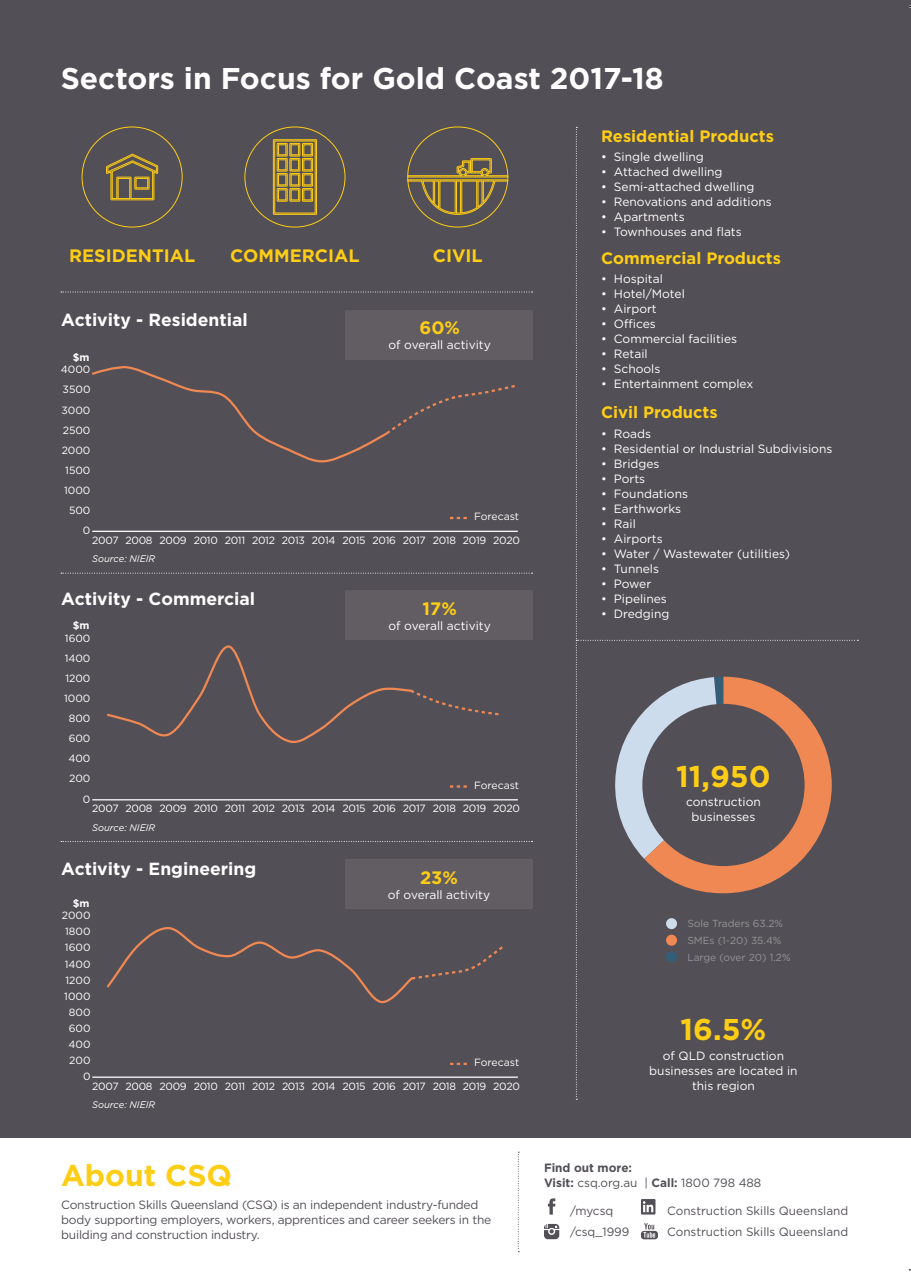
<style>
.page{position:relative;width:911px;height:1278px;background:#fff}
.page>*{position:absolute;margin:0;border:0;box-sizing:border-box;transform-origin:0 0}
.t1{font:700 30px "Gotham";color:#fff}
.t2{font:700 30px "Gotham";color:#fecd15}
.Breakout_Copy_Small{font:700 18px "Gotham";color:#fecd15}
.t3{font:700 17.55px "Gotham";color:#fff}
.t4{font:700 16.5px "Gotham";color:#fecd15}
.Breakout_Copy_Small-2{font:12px/15px "Gotham HTF";color:#fff;text-align:center}
.Body_Copy{font:12px/15px "Gotham HTF";letter-spacing:-.02em;color:#534f56}
.Body_Copy-2{font:12px "Gotham HTF";color:#534f56}
.Body_Copy-3{font:700 12px "Gotham";color:#534f56}
.t5{font:10.5px/12.6px "Gotham";letter-spacing:-.03em;color:#fff;text-align:right}
.t6{font:10.5px/20.1px "Gotham";color:#fff;text-align:right}
.t7{font:10.5px "Gotham";color:#fbfbfc}
.t8{font:10.2px/16.8px "Gotham";color:#939598}
.t9{font:italic 9.6px "Gotham";color:#fff}
.s1{font-weight:700;color:#fbfbfc}
.s2{font-family:"Gotham";font-weight:700}
</style>
<div class="page">
<div style="left:0;top:0;width:911px;height:1138px;background:#534f56"></div>
<div style="left:345px;top:310px;width:188px;height:50px;background:#615d63"></div>
<svg style="left:61px;top:292px;width:471px;height:1px"></svg>
<svg style="left:61px;top:573px;width:471px;height:1px"></svg>
<svg style="left:61px;top:841px;width:471px;height:1px"></svg>
<svg style="left:518px;top:1151px;width:1px;height:101px"></svg>
<svg style="left:106px;top:153px;width:53px;height:48px"></svg>
<svg style="left:273px;top:139px;width:44px;height:76px"></svg>
<svg style="left:407px;top:158px;width:101px;height:57px"></svg>
<svg style="left:576px;top:127px;width:282px;height:973px"></svg>
<div style="left:345px;top:859px;width:188px;height:50px;background:#615d63"></div>
<div style="left:345px;top:590px;width:188px;height:50px;background:#615d63"></div>
<hr style="left:92px;top:1076px;width:426px;height:1px;background:#fff">
<svg style="left:450px;top:1062px;width:17px;height:3px"></svg>
<svg style="left:107px;top:927px;width:396px;height:77px"></svg>
<hr style="left:92px;top:799px;width:426px;height:1px;background:#fff">
<svg style="left:450px;top:785px;width:17px;height:2px"></svg>
<svg style="left:107px;top:645px;width:392px;height:98px"></svg>
<hr style="left:92px;top:531px;width:426px;height:1px;background:#fff">
<svg style="left:92px;top:366px;width:423px;height:97px"></svg>
<svg style="left:450px;top:517px;width:17px;height:2px"></svg>
<svg style="left:548px;top:1198px;width:7px;height:16px"></svg>
<svg style="left:641px;top:1199px;width:14px;height:15px"></svg>
<svg style="left:641px;top:1223px;width:17px;height:16px"></svg>
<svg style="left:544px;top:1224px;width:15px;height:15px"></svg>
<p class="t1" style="left:61px;top:58px;width:604px">Sectors in Focus for Gold Coast 2017-18</p>
<p class="Breakout_Copy_Small" style="left:69px;top:244px;width:128px">RESIDENTIAL</p>
<p class="Breakout_Copy_Small" style="left:230px;top:244px;width:131px">COMMERCIAL</p>
<p class="Breakout_Copy_Small" style="left:433px;top:244px;width:52px">CIVIL</p>
<p class="t3" style="left:61px;top:308px;width:188px">Activity - Residential</p>
<p class="Breakout_Copy_Small" style="left:419px;top:315px;width:42px">60%</p>
<p class="Breakout_Copy_Small-2" style="left:388px;top:337px;width:104px">of overall activity</p>
<p class="t5" style="left:61px;top:350px;width:31px"><span class="s1">$m<br></span>4000</p>
<p class="t6" style="left:62px;top:379px;width:31px">3500<br>3000<br>2500<br>2000<br>1500<br>1000<br>500<br>0</p>
<p class="t7" style="left:474px;top:510px;width:47px">Forecast</p>
<p class="t5" style="left:92px;top:533px;width:429px">2007 2008 2009 2010 2011 2012 2013 2014 2015 2016 2017 2018 2019 2020</p>
<p class="t9" style="left:92px;top:553px;width:64px">Source: NIEIR</p>
<p class="t3" style="left:61px;top:587px;width:195px">Activity - Commercial</p>
<p class="Breakout_Copy_Small" style="left:422px;top:596px;width:36px">17%</p>
<p class="Breakout_Copy_Small-2" style="left:388px;top:618px;width:104px">of overall activity</p>
<p class="t5" style="left:65px;top:619px;width:27px"><span class="s1">$m<br></span>1600</p>
<p class="t6" style="left:64px;top:648px;width:28px">1400<br>1200<br>1000<br>800<br>600<br>400<br>200<br>0</p>
<p class="t7" style="left:474px;top:778px;width:47px">Forecast</p>
<p class="t5" style="left:92px;top:802px;width:429px">2007 2008 2009 2010 2011 2012 2013 2014 2015 2016 2017 2018 2019 2020</p>
<p class="t9" style="left:92px;top:821px;width:64px">Source: NIEIR</p>
<p class="t3" style="left:61px;top:857px;width:196px">Activity - Engineering</p>
<p class="Breakout_Copy_Small" style="left:420px;top:865px;width:39px">23%</p>
<p class="Breakout_Copy_Small-2" style="left:388px;top:887px;width:104px">of overall activity</p>
<p class="t5" style="left:62px;top:896px;width:30px"><span class="s1">$m<br></span>2000</p>
<p class="t6" style="left:64px;top:923px;width:28px;line-height:16px">1800<br>1600<br>1400<br>1200<br>1000<br>800<br>600<br>400<br>200<br>0</p>
<p class="t7" style="left:474px;top:1055px;width:47px">Forecast</p>
<p class="t5" style="left:92px;top:1079px;width:429px">2007 2008 2009 2010 2011 2012 2013 2014 2015 2016 2017 2018 2019 2020</p>
<p class="t9" style="left:92px;top:1098px;width:64px">Source: NIEIR</p>
<p class="t2" style="left:61px;top:1155px;width:172px">About CSQ</p>
<p class="Body_Copy" style="left:61px;top:1197px;width:431px">Construction Skills Queensland (CSQ) is an independent industry-funded body supporting employers, workers, apprentices and career seekers in the building and construction industry.</p>
<p class="t4" style="left:601px;top:125px;width:174px">Residential Products</p>
<p class="Breakout_Copy_Small-2" style="left:601px;top:149px;width:104px">• Single dwelling</p>
<p class="Breakout_Copy_Small-2" style="left:601px;top:164px;width:123px">• Attached dwelling</p>
<p class="Breakout_Copy_Small-2" style="left:601px;top:179px;width:155px">• Semi-attached dwelling</p>
<p class="Breakout_Copy_Small-2" style="left:601px;top:194px;width:172px">• Renovations and additions</p>
<p class="Breakout_Copy_Small-2" style="left:601px;top:209px;width:85px">• Apartments</p>
<p class="Breakout_Copy_Small-2" style="left:601px;top:224px;width:142px">• Townhouses and flats</p>
<p class="t4" style="left:601px;top:247px;width:181px">Commercial Products</p>
<p class="Breakout_Copy_Small-2" style="left:601px;top:271px;width:63px">• Hospital</p>
<p class="Breakout_Copy_Small-2" style="left:601px;top:286px;width:85px">• Hotel/Motel</p>
<p class="Breakout_Copy_Small-2" style="left:601px;top:301px;width:57px">• Airport</p>
<p class="Breakout_Copy_Small-2" style="left:601px;top:316px;width:56px">• Offices</p>
<p class="Breakout_Copy_Small-2" style="left:601px;top:331px;width:138px">• Commercial facilities</p>
<p class="Breakout_Copy_Small-2" style="left:601px;top:346px;width:48px">• Retail</p>
<p class="Breakout_Copy_Small-2" style="left:601px;top:361px;width:61px">• Schools</p>
<p class="Breakout_Copy_Small-2" style="left:601px;top:376px;width:154px">• Entertainment complex</p>
<p class="t4" style="left:601px;top:401px;width:118px">Civil Products</p>
<p class="Breakout_Copy_Small-2" style="left:601px;top:426px;width:51px">• Roads</p>
<p class="Breakout_Copy_Small-2" style="left:601px;top:441px;width:233px">• Residential or Industrial Subdivisions</p>
<p class="Breakout_Copy_Small-2" style="left:601px;top:456px;width:60px">• Bridges</p>
<p class="Breakout_Copy_Small-2" style="left:601px;top:471px;width:46px">• Ports</p>
<p class="Breakout_Copy_Small-2" style="left:601px;top:486px;width:88px">• Foundations</p>
<p class="Breakout_Copy_Small-2" style="left:601px;top:501px;width:82px">• Earthworks</p>
<p class="Breakout_Copy_Small-2" style="left:601px;top:516px;width:36px">• Rail</p>
<p class="Breakout_Copy_Small-2" style="left:601px;top:531px;width:63px">• Airports</p>
<p class="Breakout_Copy_Small-2" style="left:601px;top:546px;width:190px">• Water / Wastewater (utilities)</p>
<p class="Breakout_Copy_Small-2" style="left:601px;top:561px;width:59px">• Tunnels</p>
<p class="Breakout_Copy_Small-2" style="left:601px;top:576px;width:52px">• Power</p>
<p class="Breakout_Copy_Small-2" style="left:601px;top:591px;width:67px">• Pipelines</p>
<p class="Breakout_Copy_Small-2" style="left:601px;top:606px;width:70px">• Dredging</p>
<p class="t2" style="left:676px;top:756px;width:96px">11,950</p>
<p class="Breakout_Copy_Small-2" style="left:686px;top:794px;width:76px">construction businesses</p>
<p class="t8" style="left:687px;top:915px;width:105px">Sole Traders 63.2%<br>SMEs (1-20) 35.4%<br>Large (over 20) 1.2%</p>
<p class="t2" style="left:680px;top:1010px;width:87px">16.5%</p>
<p class="Breakout_Copy_Small-2" style="left:649px;top:1047px;width:150px">of QLD construction businesses are located in this region</p>
<p class="Body_Copy-3" style="left:544px;top:1160px;width:90px">Find out more:</p>
<p class="Body_Copy-2" style="left:544px;top:1176px;width:219px"><span class="s2">Visit:</span> csq.org.au | <span class="s2">Call:</span> 1800 798 488</p>
<p class="Body_Copy" style="left:570px;top:1202px;width:45px">/mycsq</p>
<p class="Body_Copy-2" style="left:667px;top:1203px;width:182px">Construction Skills Queensland</p>
<p class="Body_Copy" style="left:570px;top:1224px;width:61px">/csq_1999</p>
<p class="Body_Copy-2" style="left:667px;top:1225px;width:182px">Construction Skills Queensland</p>
</div>
